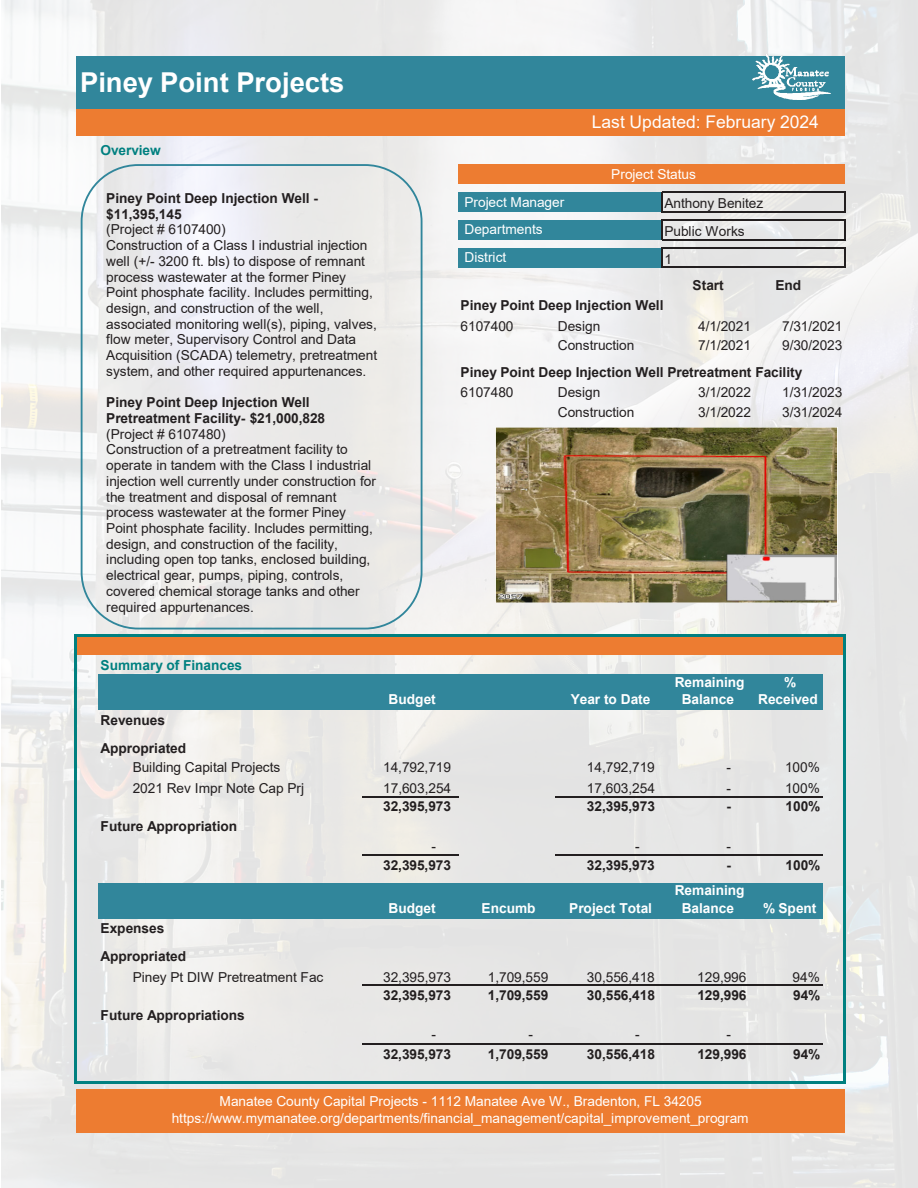
<style>
.page{position:relative;width:918px;height:1188px;background:#fff}
.page>*{position:absolute;margin:0;border:0;box-sizing:border-box;transform-origin:0 0}
.t1{font:700 27.45px "Arial";color:#fff}
.t2{font:17.55px "Arial";color:#fff}
.t3{font:13.65px/15.8px "Arial";letter-spacing:-.005em;color:#231f20}
.t4{font:700 13.65px/27.8px "Arial";letter-spacing:-.005em;color:#231f20}
.t5{font:13.65px/17px "Arial";letter-spacing:-.005em;color:#fff;text-align:center}
.t6{font:700 13.65px/17.7px "Arial";color:#fff;text-align:center}
.t7{font:700 13.65px "Arial";letter-spacing:-.005em;color:#008080}
.s1{font-weight:700}
.s2{font-weight:400}
</style>
<div class="page">
<img style="left:2px;top:0;width:916px;height:1188px">
<div style="left:76px;top:56px;width:769px;height:53px;background:#31869b"></div>
<div style="left:76px;top:109px;width:769px;height:26px;background:#ed7c31"></div>
<div style="left:458px;top:165px;width:387px;height:19px;background:#ed7c31"></div>
<div style="left:458px;top:192px;width:204px;height:20px;background:#31869b"></div>
<div style="left:458px;top:220px;width:204px;height:20px;background:#31869b"></div>
<div style="left:458px;top:248px;width:204px;height:20px;background:#31869b"></div>
<div style="left:76px;top:635px;width:769px;height:20px;background:#ed7c31"></div>
<div style="left:98px;top:674px;width:724px;height:36px;background:#31869b"></div>
<div style="left:98px;top:883px;width:724px;height:36px;background:#31869b"></div>
<div style="left:76px;top:1089px;width:769px;height:43px;background:#ed7c31"></div>
<hr style="left:661px;top:192px;width:2px;height:21px;background:#231f20">
<hr style="left:844px;top:193px;width:2px;height:20px;background:#231f20">
<hr style="left:661px;top:220px;width:2px;height:20px;background:#231f20">
<svg style="left:844px;top:221px;width:2px;height:18px"></svg>
<hr style="left:844px;top:248px;width:2px;height:20px;background:#231f20">
<hr style="left:362px;top:796px;width:96px;height:1px;background:#231f20">
<hr style="left:362px;top:855px;width:96px;height:1px;background:#231f20">
<hr style="left:661px;top:247px;width:2px;height:21px;background:#231f20">
<hr style="left:844px;top:637px;width:2px;height:447px;background:#008080">
<hr style="left:74px;top:634px;width:3px;height:450px;background:#008080">
<hr style="left:663px;top:192px;width:183px;height:1px;background:#231f20">
<hr style="left:663px;top:211px;width:183px;height:2px;background:#231f20">
<hr style="left:663px;top:220px;width:183px;height:1px;background:#231f20">
<hr style="left:663px;top:239px;width:183px;height:1px;background:#231f20">
<hr style="left:663px;top:247px;width:183px;height:1px;background:#231f20">
<hr style="left:663px;top:267px;width:183px;height:1px;background:#231f20">
<hr style="left:77px;top:634px;width:769px;height:3px;background:#008080">
<hr style="left:555px;top:796px;width:267px;height:1px;background:#231f20">
<hr style="left:555px;top:855px;width:267px;height:1px;background:#231f20">
<hr style="left:362px;top:985px;width:460px;height:1px;background:#231f20">
<hr style="left:362px;top:1043px;width:460px;height:2px;background:#231f20">
<hr style="left:77px;top:1082px;width:769px;height:2px;background:#008080">
<div style="left:81px;top:164px;width:342px;height:465px;border:2px solid #31869b;border-radius:57px"></div>
<img style="left:752px;top:54px;width:80px;height:46px">
<img style="left:496px;top:427px;width:342px;height:176px">
<p class="t1" style="left:80px;top:63px;width:266px">Piney Point Projects</p>
<p class="t7" style="left:101px;top:141px;width:62px">Overview</p>
<p class="t3" style="left:106px;top:190px;width:272px"><span class="s1">Piney Point Deep Injection Well - $11,395,145<br></span>(Project # 6107400)<br>Construction of a Class I industrial injection well (+/- 3200 ft. bls) to dispose of remnant process wastewater at the former Piney Point phosphate facility. Includes permitting, design, and construction of the well, associated monitoring well(s), piping, valves, flow meter, Supervisory Control and Data Acquisition (SCADA) telemetry, pretreatment system, and other required appurtenances.</p>
<p class="t3" style="left:106px;top:395px;width:271px"><span class="s1">Piney Point Deep Injection Well Pretreatment Facility- $21,000,828<br></span>(Project # 6107480)<br>Construction of a pretreatment facility to operate in tandem with the Class I industrial injection well currently under construction for the treatment and disposal of remnant process wastewater at the former Piney Point phosphate facility. Includes permitting, design, and construction of the facility, including open top tanks, enclosed building, electrical gear, pumps, piping, controls, covered chemical storage tanks and other required appurtenances.</p>
<p class="t2" style="left:592px;top:110px;width:229px">Last Updated: February 2024</p>
<p class="t5" style="left:611px;top:165px;width:86px">Project Status</p>
<p class="t5" style="left:464px;top:193px;width:101px">Project Manager</p>
<p class="t3" style="left:664px;top:195px;width:100px">Anthony Benitez</p>
<p class="t5" style="left:464px;top:221px;width:80px">Departments</p>
<p class="t3" style="left:664px;top:223px;width:82px">Public Works</p>
<p class="t5" style="left:464px;top:249px;width:43px">District</p>
<p class="t3" style="left:664px;top:251px;width:9px">1</p>
<p class="t4" style="left:693px;top:272px;width:33px">Start</p>
<p class="t4" style="left:775px;top:272px;width:27px">End</p>
<p class="t4" style="left:461px;top:295px;width:204px;line-height:20.5px">Piney Point Deep Injection Well<br><span class="s2">6107400</span></p>
<p class="t3" style="left:558px;top:318px;width:44px">Design</p>
<p class="t3" style="left:698px;top:318px;width:54px">4/1/2021</p>
<p class="t3" style="left:558px;top:337px;width:78px">Construction</p>
<p class="t3" style="left:782px;top:316px;width:62px;line-height:19.5px">7/31/2021<br>9/30/2023</p>
<p class="t4" style="left:461px;top:332px;width:343px;line-height:26.7px;text-indent:237px"><span class="s2">7/1/2021<br></span>Piney Point Deep Injection Well Pretreatment Facility</p>
<p class="t3" style="left:461px;top:385px;width:54px">6107480</p>
<p class="t3" style="left:558px;top:385px;width:44px">Design</p>
<p class="t3" style="left:698px;top:385px;width:54px">3/1/2022</p>
<p class="t3" style="left:558px;top:404px;width:78px">Construction</p>
<p class="t3" style="left:698px;top:404px;width:54px">3/1/2022</p>
<p class="t3" style="left:782px;top:383px;width:62px;line-height:19.5px">1/31/2023<br>3/31/2024</p>
<p class="t7" style="left:101px;top:655px;width:143px">Summary of Finances</p>
<p class="t6" style="left:389px;top:691px;width:49px">Budget</p>
<p class="t6" style="left:571px;top:691px;width:81px">Year to Date</p>
<p class="t6" style="left:675px;top:673px;width:71px">Remaining<br>Balance</p>
<p class="t6" style="left:758px;top:673px;width:61px">%<br>Received</p>
<p class="t4" style="left:101px;top:707px;width:87px">Revenues<br>Appropriated</p>
<p class="t3" style="left:133px;top:760px;width:149px">Building Capital Projects</p>
<p class="t3" style="left:383px;top:760px;width:69px">14,792,719</p>
<p class="t3" style="left:587px;top:760px;width:69px">14,792,719</p>
<p class="t3" style="left:785px;top:760px;width:36px">100%</p>
<p class="t3" style="left:727px;top:760px;width:6px">-</p>
<p class="t3" style="left:133px;top:780px;width:173px">2021 Rev Impr Note Cap Prj</p>
<p class="t3" style="left:383px;top:780px;width:69px">17,603,254</p>
<p class="t3" style="left:587px;top:780px;width:69px">17,603,254</p>
<p class="t3" style="left:785px;top:780px;width:36px">100%</p>
<p class="t3" style="left:727px;top:780px;width:6px">-</p>
<p class="t4" style="left:101px;top:812px;width:138px">Future Appropriation</p>
<p class="t4" style="left:383px;top:793px;width:69px">32,395,973</p>
<p class="t4" style="left:587px;top:793px;width:69px">32,395,973</p>
<p class="t4" style="left:786px;top:793px;width:36px">100%</p>
<p class="t4" style="left:727px;top:793px;width:6px">-</p>
<p class="t3" style="left:431px;top:839px;width:6px">-</p>
<p class="t3" style="left:635px;top:839px;width:6px">-</p>
<p class="t3" style="left:727px;top:839px;width:6px">-</p>
<p class="t4" style="left:383px;top:851px;width:69px">32,395,973</p>
<p class="t4" style="left:587px;top:851px;width:69px">32,395,973</p>
<p class="t4" style="left:786px;top:851px;width:36px">100%</p>
<p class="t4" style="left:727px;top:851px;width:6px">-</p>
<p class="t6" style="left:389px;top:899px;width:49px">Budget</p>
<p class="t6" style="left:482px;top:899px;width:55px">Encumb</p>
<p class="t6" style="left:569px;top:899px;width:84px">Project Total</p>
<p class="t6" style="left:675px;top:882px;width:71px">Remaining<br>Balance</p>
<p class="t6" style="left:763px;top:899px;width:55px">% Spent</p>
<p class="t4" style="left:101px;top:915px;width:87px">Expenses<br>Appropriated</p>
<p class="t3" style="left:133px;top:969px;width:192px">Piney Pt DIW Pretreatment Fac</p>
<p class="t3" style="left:383px;top:969px;width:69px">32,395,973</p>
<p class="t3" style="left:488px;top:969px;width:62px">1,709,559</p>
<p class="t3" style="left:587px;top:969px;width:69px">30,556,418</p>
<p class="t3" style="left:697px;top:969px;width:51px">129,996</p>
<p class="t3" style="left:793px;top:969px;width:29px">94%</p>
<p class="t4" style="left:383px;top:982px;width:69px">32,395,973</p>
<p class="t4" style="left:488px;top:982px;width:62px">1,709,559</p>
<p class="t4" style="left:587px;top:982px;width:69px">30,556,418</p>
<p class="t4" style="left:697px;top:982px;width:51px">129,996</p>
<p class="t4" style="left:793px;top:982px;width:29px">94%</p>
<p class="t4" style="left:101px;top:1001px;width:146px">Future Appropriations</p>
<p class="t3" style="left:431px;top:1026px;width:6px">-</p>
<p class="t3" style="left:529px;top:1026px;width:6px">-</p>
<p class="t3" style="left:635px;top:1026px;width:6px">-</p>
<p class="t3" style="left:727px;top:1026px;width:6px">-</p>
<p class="t4" style="left:383px;top:1040px;width:69px">32,395,973</p>
<p class="t4" style="left:488px;top:1040px;width:62px">1,709,559</p>
<p class="t4" style="left:587px;top:1040px;width:69px">30,556,418</p>
<p class="t4" style="left:697px;top:1040px;width:51px">129,996</p>
<p class="t4" style="left:793px;top:1040px;width:29px">94%</p>
<p class="t5" style="left:172px;top:1093px;width:578px">Manatee County Capital Projects - 1112 Manatee Ave W., Bradenton, FL 34205 https://www.mymanatee.org/departments/financial_management/capital_improvement_program</p>
</div>
